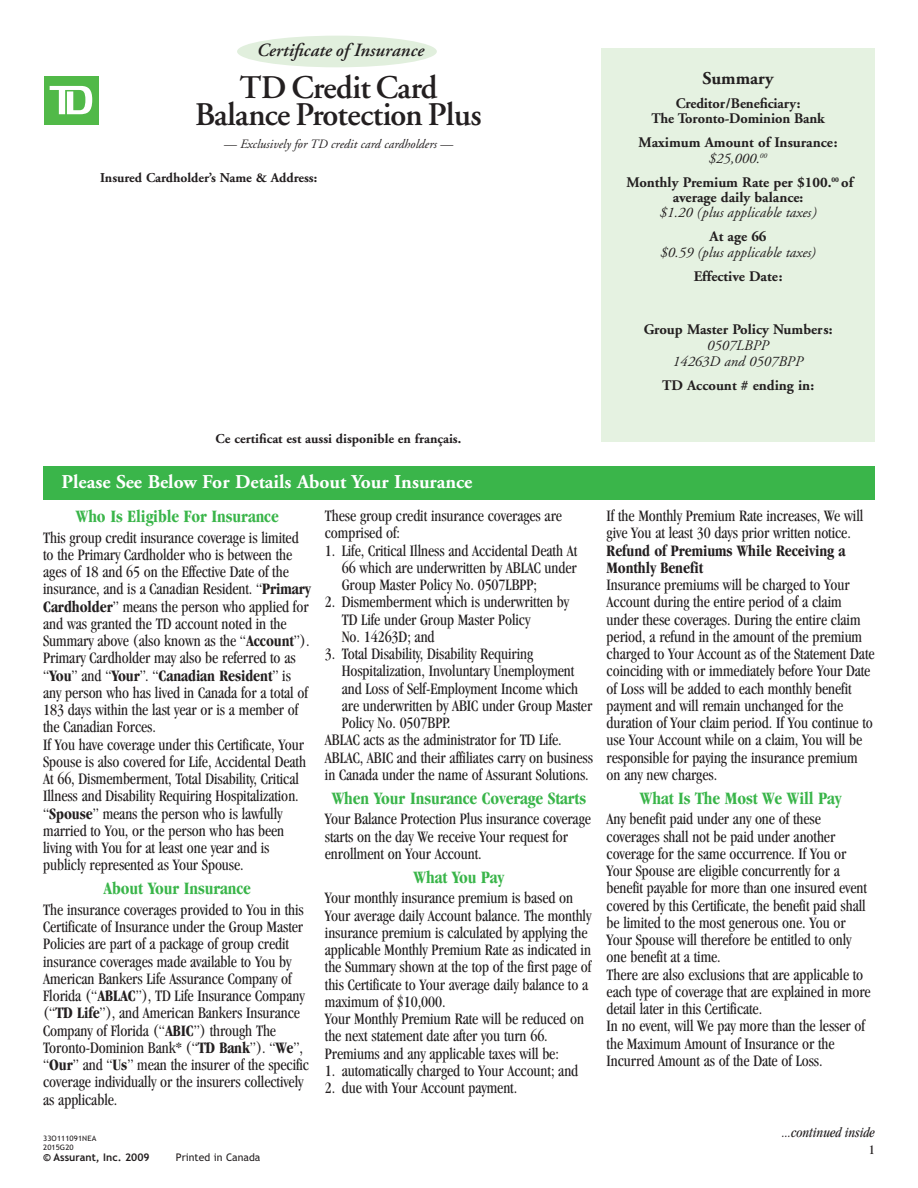
<style>
.page{position:relative;width:918px;height:1188px;background:#fff}
.page>*{position:absolute;margin:0;border:0;box-sizing:border-box;transform-origin:0 0}
.t1{font:600 33px/27px "Adobe Garamond";letter-spacing:-.015em;color:#231f20;text-align:center}
.t2{font:700 19.5px "Adobe Garamond";color:#fff}
.t3{font:italic 600 18.6px "Adobe Garamond";color:#231f20}
.t4{font:700 condensed 18px "Garamond";letter-spacing:-.005em;color:#3ab54a}
.t5{font:700 18px "Adobe Garamond";color:#231f20}
.t6{font:condensed 16.5px/17.2px "Garamond";letter-spacing:-.005em;color:#231f20;scale:.96 1}
.t7{font:700 condensed 16.5px/17.2px "Garamond";letter-spacing:-.005em;color:#231f20;scale:.96 1}
.t8{font:700 14.7px/15px "Adobe Garamond";color:#231f20;text-align:center}
.t9{font:italic 14.7px/15.8px "Adobe Garamond";color:#231f20;text-align:center}
.t10{font:italic condensed 14.25px "Garamond";letter-spacing:-.005em;color:#231f20;scale:.96 1}
.t11{font:700 13.5px "Adobe Garamond";color:#231f20}
.t12{font:condensed 13.5px "Garamond";color:#231f20}
.t13{font:italic 12.75px "Adobe Garamond";color:#231f20}
.t14{font:10.5px "Trebuchet MS Bold";color:#231f20}
.t15{font:10.5px "Trebuchet MS";color:#231f20}
.t16{font:7.5px/8.7px "Trebuchet MS";letter-spacing:.01em;color:#231f20;scale:1.05 1}
.s1{font-weight:400;font-style:italic}
.s2{font-weight:700}
</style>
<div class="page">
<div style="left:237px;top:36px;width:200px;height:31px;background:#e1efdd;border-radius:50%"></div>
<div style="left:44px;top:76px;width:54px;height:49px;background:#51b948"></div>
<svg style="left:50px;top:86px;width:42px;height:28px"></svg>
<div style="left:43px;top:466px;width:832px;height:33px;background:#3ab54a"></div>
<div style="left:601px;top:49px;width:274px;height:393px;background:#e5f2e1"></div>
<p class="t3" style="left:256px;top:43px;width:169px">Certificate of Insurance</p>
<h1 class="t1" style="left:195px;top:77px;width:288px">TD Credit Card<br>Balance Protection Plus</h1>
<p class="t13" style="left:224px;top:139px;width:231px">— Exclusively for TD credit card cardholders —</p>
<p class="t11" style="left:100px;top:172px;width:219px">Insured Cardholder’s Name &amp; Address:</p>
<p class="t5" style="left:703px;top:71px;width:73px">Summary</p>
<p class="t8" style="left:651px;top:97px;width:175px">Creditor/Beneficiary:<br>The Toronto-Dominion Bank</p>
<p class="t8" style="left:639px;top:136px;width:200px;line-height:15.8px">Maximum Amount of Insurance: <span class="s1">$25,000.</span><sup>00</sup></p>
<p class="t8" style="left:626px;top:176px;width:228px">Monthly Premium Rate per $100.<sup>00</sup> of average daily balance:</p>
<p class="t9" style="left:659px;top:206px;width:158px">$1.20 (plus applicable taxes)</p>
<p class="t8" style="left:710px;top:230px;width:58px">At age 66</p>
<p class="t9" style="left:660px;top:246px;width:157px">$0.59 (plus applicable taxes)</p>
<p class="t8" style="left:694px;top:270px;width:90px">Effective Date:</p>
<p class="t8" style="left:644px;top:323px;width:190px">Group Master Policy Numbers:</p>
<p class="t9" style="left:672px;top:339px;width:132px">0507LBPP<br>14263D and 0507BPP</p>
<p class="t8" style="left:662px;top:379px;width:154px">TD Account # ending in:</p>
<p class="t11" style="left:216px;top:433px;width:247px">Ce certificat est aussi disponible en français.</p>
<p class="t2" style="left:62px;top:474px;width:412px">Please See Below For Details About Your Insurance</p>
<p class="t4" style="left:76px;top:509px;width:204px">Who Is Eligible For Insurance</p>
<p class="t6" style="left:43px;top:530px;width:281px">This group credit insurance coverage is limited to the Primary Cardholder who is between the ages of 18 and 65 on the Effective Date of the insurance, and is a Canadian Resident. “<span class="s2">Primary Cardholder</span>” means the person who applied for and was granted the TD account noted in the Summary above (also known as the “<span class="s2">Account</span>”).<br>Primary Cardholder may also be referred to as “<span class="s2">You</span>” and “<span class="s2">Your</span>”. “<span class="s2">Canadian Resident</span>” is any person who has lived in Canada for a total of 183 days within the last year or is a member of the Canadian Forces.<br>If You have coverage under this Certificate, Your Spouse is also covered for Life, Accidental Death At 66, Dismemberment, Total Disability, Critical Illness and Disability Requiring Hospitalization. “<span class="s2">Spouse</span>” means the person who is lawfully married to You, or the person who has been living with You for at least one year and is publicly represented as Your Spouse.</p>
<p class="t4" style="left:104px;top:882px;width:149px">About Your Insurance</p>
<p class="t6" style="left:43px;top:902px;width:279px">The insurance coverages provided to You in this Certificate of Insurance under the Group Master Policies are part of a package of group credit insurance coverages made available to You by American Bankers Life Assurance Company of Florida (“<span class="s2">ABLAC</span>”), TD Life Insurance Company (“<span class="s2">TD Life</span>”), and American Bankers Insurance Company of Florida (“<span class="s2">ABIC</span>”) through The Toronto-Dominion Bank* (“<span class="s2">TD Bank</span>”). “<span class="s2">We</span>”, “<span class="s2">Our</span>” and “<span class="s2">Us</span>” mean the insurer of the specific coverage individually or the insurers collectively as applicable.</p>
<p class="t16" style="left:43px;top:1135px;width:52px">33O111091NEA<br>2015G20</p>
<p class="t14" style="left:43px;top:1153px;width:108px">© Assurant, Inc. 2009</p>
<p class="t15" style="left:176px;top:1153px;width:86px">Printed in Canada</p>
<p class="t6" style="left:325px;top:508px;width:249px">These group credit insurance coverages are comprised of:</p>
<p class="t6" style="left:342px;top:543px;width:247px;text-align:justify;text-indent:-17px">1. Life, Critical Illness and Accidental Death At 66 which are underwritten by ABLAC under Group Master Policy No. 0507LBPP;</p>
<p class="t6" style="left:342px;top:595px;width:238px;text-indent:-17px">2. Dismemberment which is underwritten by<br>TD Life under Group Master Policy<br>No. 14263D; and</p>
<p class="t6" style="left:325px;top:646px;width:219px">3. Total Disability, Disability Requiring</p>
<p class="t6" style="left:342px;top:664px;width:244px">Hospitalization, Involuntary Unemployment</p>
<p class="t6" style="left:342px;top:681px;width:248px">and Loss of Self-Employment Income which</p>
<p class="t6" style="left:342px;top:698px;width:263px">are underwritten by ABIC under Group Master</p>
<p class="t6" style="left:342px;top:715px;width:115px">Policy No. 0507BPP.</p>
<p class="t6" style="left:325px;top:733px;width:248px">ABLAC acts as the administrator for TD Life.</p>
<p class="t6" style="left:325px;top:750px;width:281px">ABLAC, ABIC and their affiliates carry on business</p>
<p class="t6" style="left:325px;top:767px;width:276px">in Canada under the name of Assurant Solutions.</p>
<p class="t4" style="left:332px;top:791px;width:256px">When Your Insurance Coverage Starts</p>
<p class="t6" style="left:325px;top:812px;width:279px">Your Balance Protection Plus insurance coverage starts on the day We receive Your request for enrollment on Your Account.</p>
<p class="t4" style="left:414px;top:870px;width:92px">What You Pay</p>
<p class="t6" style="left:325px;top:891px;width:279px">Your monthly insurance premium is based on Your average daily Account balance. The monthly insurance premium is calculated by applying the applicable Monthly Premium Rate as indicated in the Summary shown at the top of the first page of this Certificate to Your average daily balance to a maximum of $10,000.<br>Your Monthly Premium Rate will be reduced on the next statement date after you turn 66.<br>Premiums and any applicable taxes will be:</p>
<p class="t6" style="left:325px;top:1063px;width:265px">1. automatically charged to Your Account; and</p>
<p class="t6" style="left:325px;top:1081px;width:202px">2. due with Your Account payment.</p>
<p class="t6" style="left:607px;top:508px;width:269px">If the Monthly Premium Rate increases, We will give You at least 30 days prior written notice.</p>
<p class="t7" style="left:607px;top:543px;width:250px">Refund of Premiums While Receiving a<br>Monthly Benefit</p>
<p class="t6" style="left:607px;top:577px;width:281px">Insurance premiums will be charged to Your Account during the entire period of a claim under these coverages. During the entire claim period, a refund in the amount of the premium charged to Your Account as of the Statement Date coinciding with or immediately before Your Date of Loss will be added to each monthly benefit payment and will remain unchanged for the duration of Your claim period. If You continue to use Your Account while on a claim, You will be responsible for paying the insurance premium on any new charges.</p>
<p class="t4" style="left:640px;top:791px;width:203px">What Is The Most We Will Pay</p>
<p class="t6" style="left:607px;top:812px;width:277px">Any benefit paid under any one of these coverages shall not be paid under another coverage for the same occurrence. If You or Your Spouse are eligible concurrently for a benefit payable for more than one insured event covered by this Certificate, the benefit paid shall be limited to the most generous one. You or Your Spouse will therefore be entitled to only one benefit at a time.<br>There are also exclusions that are applicable to each type of coverage that are explained in more detail later in this Certificate.<br>In no event, will We pay more than the lesser of the Maximum Amount of Insurance or the Incurred Amount as of the Date of Loss.</p>
<p class="t10" style="left:782px;top:1127px;width:98px">...continued inside</p>
<p class="t12" style="left:869px;top:1145px;width:7px">1</p>
</div>
